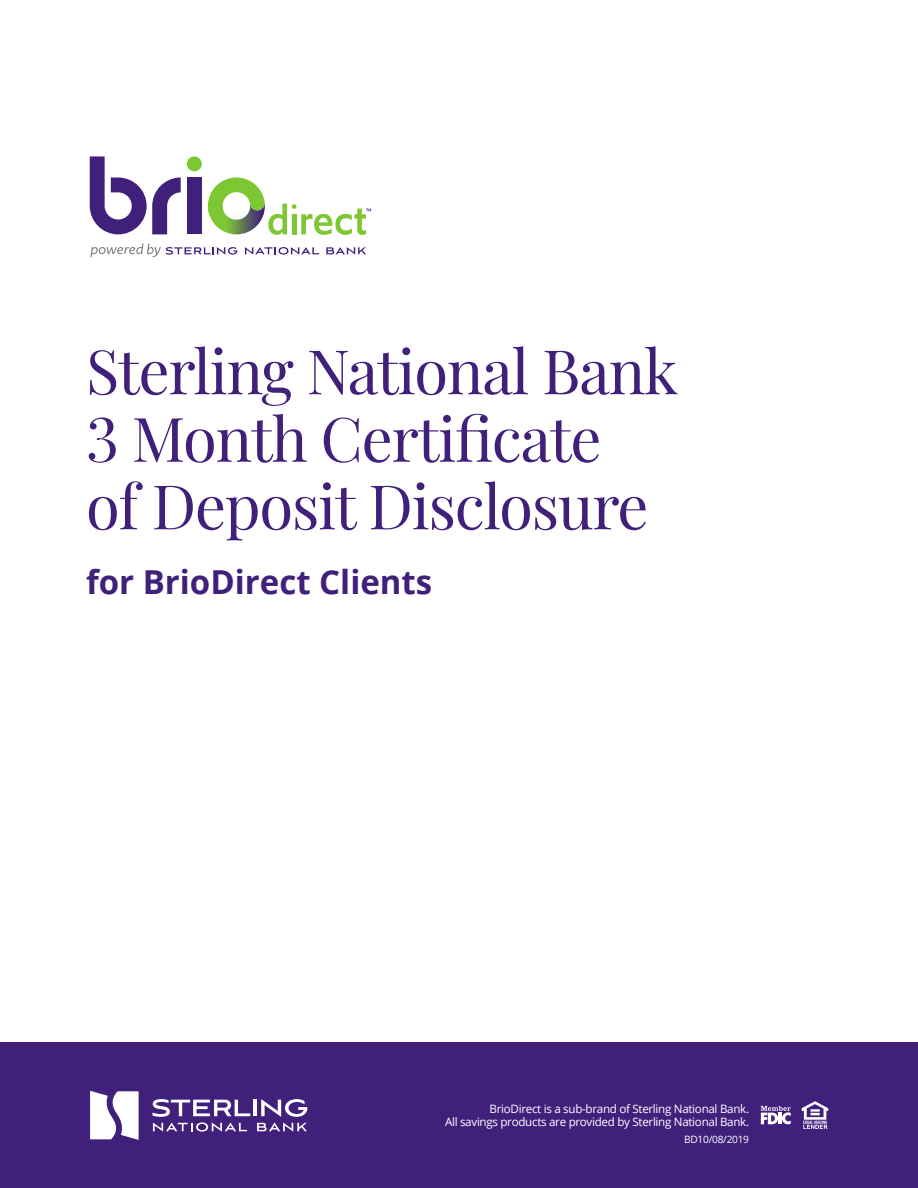
<style>
.page{position:relative;width:918px;height:1188px;background:#fff}
.page>*{position:absolute;margin:0;border:0;box-sizing:border-box;transform-origin:0 0}
.t1{font:61.5px/67.5px "Playfair Display";letter-spacing:-.02em;color:#41207c}
.t2{font:700 33px "Open Sans";color:#41207c}
.t3{font:11.55px/14px "Open Sans";letter-spacing:-.025em;color:#fff;text-align:right}
.t4{font:10.2px "Open Sans";letter-spacing:-.025em;color:#fff}
</style>
<div class="page">
<div style="left:0;top:1042px;width:918px;height:146px;background:#41207c"></div>
<hr style="left:253px;top:1100px;width:4px;height:16px;background:#fff">
<svg style="left:153px;top:1099px;width:97px;height:33px"></svg>
<svg style="left:257px;top:1099px;width:50px;height:33px"></svg>
<svg style="left:90px;top:1091px;width:49px;height:49px"></svg>
<svg style="left:802px;top:1101px;width:26px;height:28px"></svg>
<svg style="left:761px;top:1106px;width:30px;height:18px"></svg>
<hr style="left:778px;top:1113px;width:4px;height:11px;background:#fff">
<svg style="left:90px;top:156px;width:91px;height:78px"></svg>
<div style="left:187px;top:177px;width:15px;height:57px;background:#41207c"></div>
<div style="left:187px;top:156px;width:15px;height:15px;background:#7dc832;border-radius:50%"></div>
<svg style="left:245px;top:247px;width:74px;height:8px"></svg>
<svg style="left:326px;top:247px;width:40px;height:8px"></svg>
<svg style="left:90px;top:243px;width:147px;height:14px"></svg>
<svg style="left:208px;top:177px;width:163px;height:58px"></svg>
<h1 class="t1" style="left:86px;top:332px;width:593px">Sterling National Bank<br>3 Month Certificate<br>of Deposit Disclosure</h1>
<h2 class="t2" style="left:86px;top:559px;width:348px">for BrioDirect Clients</h2>
<p class="t3" style="left:445px;top:1101px;width:306px">BrioDirect is a sub-brand of Sterling National Bank.<br>All savings products are provided by Sterling National Bank.</p>
<p class="t4" style="left:684px;top:1132px;width:66px">BD10/08/2019</p>
</div>
